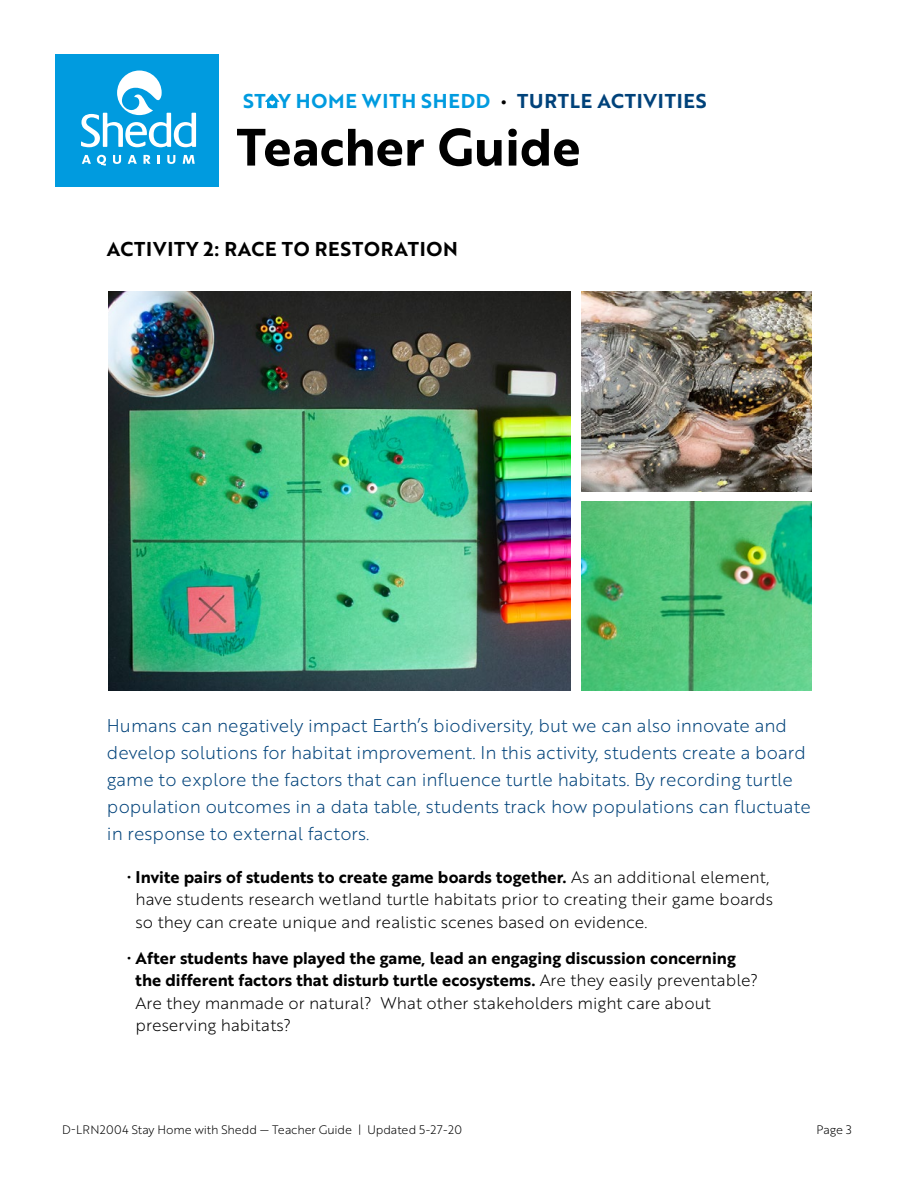
<style>
.page{position:relative;width:918px;height:1188px;background:#fff}
.page>*{position:absolute;margin:0;border:0;box-sizing:border-box;transform-origin:0 0}
.t1{font:51px "Brother 1816 Bold";color:#000}
.t2{font:19.5px "Brother 1816 Bold";letter-spacing:.04em;color:#009bdf}
.t3{font:19.5px "Brother 1816 Bold";letter-spacing:.04em;color:#000}
.t4{font:18px/27px "Brother 1816 Light";color:#00427a}
.t5{font:16.5px/22.5px "Brother 1816 Bold";color:#000}
.t6{font:16.5px/22.5px "Brother 1816 Light";color:#000}
.t7{font:12px "Brother 1816 Light";letter-spacing:-.01em;color:#000}
.s1{color:#fff}
.s2{font-family:"The Sans Os F";font-weight:700;color:#000}
.s3{color:#00427a}
.s4{font-family:"Brother 1816 Light"}
</style>
<div class="page">
<div style="left:55px;top:54px;width:163px;height:132px;background:#009bdf"></div>
<svg style="left:81px;top:71px;width:115px;height:76px"></svg>
<svg style="left:82px;top:155px;width:9px;height:9px"></svg>
<svg style="left:97px;top:155px;width:9px;height:11px"></svg>
<svg style="left:113px;top:155px;width:8px;height:9px"></svg>
<svg style="left:128px;top:155px;width:9px;height:9px"></svg>
<svg style="left:144px;top:155px;width:7px;height:9px"></svg>
<svg style="left:157px;top:155px;width:3px;height:9px"></svg>
<svg style="left:167px;top:155px;width:8px;height:9px"></svg>
<svg style="left:183px;top:155px;width:12px;height:9px"></svg>
<svg style="left:265px;top:94px;width:14px;height:14px"></svg>
<img style="left:108px;top:292px;width:462px;height:398px">
<img style="left:581px;top:292px;width:230px;height:199px">
<img style="left:581px;top:501px;width:230px;height:189px">
<p class="t2" style="left:243px;top:86px;width:465px">ST<span class="s1">A</span>Y HOME WITH SHEDD <span class="s2">•</span> <span class="s3">TURTLE ACTIVITIES</span></p>
<h1 class="t1" style="left:237px;top:109px;width:345px">Teacher Guide</h1>
<p class="t3" style="left:107px;top:234px;width:353px">ACTIVITY 2: RACE TO RESTORATION</p>
<p class="t4" style="left:107px;top:711px;width:705px">Humans can negatively impact Earth’s biodiversity, but we can also innovate and develop solutions for habitat improvement. In this activity, students create a board game to explore the factors that can influence turtle habitats. By recording turtle population outcomes in a data table, students track how populations can fluctuate in response to external factors.</p>
<p class="t5" style="left:127px;top:865px;width:644px">∙ Invite pairs of students to create game boards together. <span class="s4">As an additional element,</span></p>
<p class="t6" style="left:136px;top:887px;width:639px">have students research wetland turtle habitats prior to creating their game boards so they can create unique and realistic scenes based on evidence.</p>
<p class="t5" style="left:136px;top:946px;width:624px;text-indent:-8px">∙ After students have played the game, lead an engaging discussion concerning the different factors that disturb turtle ecosystems. <span class="s4">Are they easily preventable?</span></p>
<p class="t6" style="left:136px;top:991px;width:577px">Are they manmade or natural? What other stakeholders might care about preserving habitats?</p>
<p class="t7" style="left:62px;top:1121px;width:401px">D-LRN2004 Stay Home with Shedd — Teacher Guide | Updated 5-27-20</p>
<p class="t7" style="left:817px;top:1121px;width:37px">Page 3</p>
</div>
